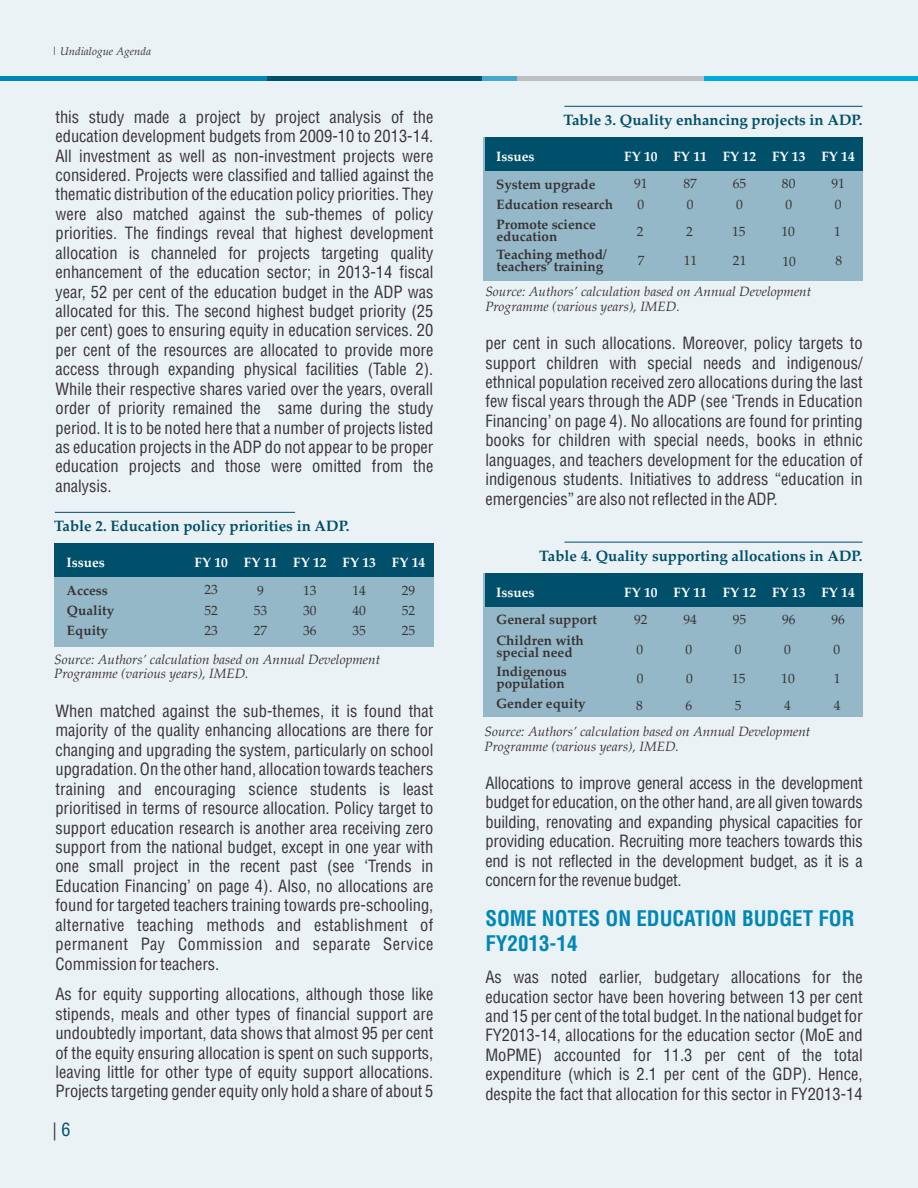
<style>
.page{position:relative;width:918px;height:1188px;background:#ebf2f5}
.page>*{position:absolute;margin:0;border:0;box-sizing:border-box;transform-origin:0 0}
.t1{font:700 condensed 21px/24.8px "Helvetica";color:#0087b8}
.t2{font:condensed 18px "Helvetica";color:#383336}
.t3{font:condensed 16.5px/19.5px "Helvetica";color:#383336;text-align:justify}
.t4{font:700 15px "Palatino Linotype";color:#004f6b}
.t5{font:italic 13.5px/14.5px "Palatino Linotype";color:#383336}
.t6{font:700 13.5px/12px "Palatino Linotype";color:#383336}
.t7{font:13.5px/20.2px "Palatino Linotype";color:#383336}
.t8{font:700 13.5px "Palatino Linotype";color:#fff}
.t9{font:italic 11.25px "Palatino Linotype";color:#383336}
.s1{color:#004f6b}
</style>
<div class="page">
<div style="left:484px;top:574px;width:379px;height:143px;background:#94b8c7"></div>
<div style="left:485px;top:573px;width:378px;height:34px;background:#004f6b"></div>
<hr style="left:564px;top:542px;width:298px;height:1px;background:#004f6b">
<div style="left:484px;top:138px;width:379px;height:143px;background:#94b8c7"></div>
<div style="left:703px;top:76px;width:215px;height:5px;background:#00abde"></div>
<hr style="left:489px;top:77px;width:215px;height:4px;background:#bdbfc2">
<hr style="left:481px;top:77px;width:36px;height:4px;background:#45a8cc">
<hr style="left:267px;top:77px;width:214px;height:4px;background:#004f6b">
<hr style="left:0;top:77px;width:267px;height:4px;background:#0087b8">
<div style="left:54px;top:543px;width:379px;height:104px;background:#94b8c7"></div>
<div style="left:54px;top:543px;width:379px;height:34px;background:#004f6b"></div>
<hr style="left:55px;top:512px;width:240px;height:1px;background:#004f6b">
<div style="left:485px;top:137px;width:378px;height:34px;background:#004f6b"></div>
<hr style="left:564px;top:106px;width:298px;height:1px;background:#004f6b">
<p class="t9" style="left:52px;top:46px;width:101px">| Undialogue Agenda</p>
<p class="t3" style="left:55px;top:109px;width:380px">this study made a project by project analysis of the education development budgets from 2009-10 to 2013-14.<br>All investment as well as non-investment projects were considered. Projects were classified and tallied against the thematic distribution of the education policy priorities. They were also matched against the sub-themes of policy priorities. The findings reveal that highest development allocation is channeled for projects targeting quality enhancement of the education sector; in 2013-14 fiscal year, 52 per cent of the education budget in the ADP was allocated for this. The second highest budget priority (25 per cent) goes to ensuring equity in education services. 20 per cent of the resources are allocated to provide more access through expanding physical facilities (Table 2).<br>While their respective shares varied over the years, overall order of priority remained the same during the study period. It is to be noted here that a number of projects listed as education projects in the ADP do not appear to be proper education projects and those were omitted from the analysis.</p>
<p class="t4" style="left:54px;top:520px;width:297px">Table 2. Education policy priorities in ADP.</p>
<p class="t8" style="left:67px;top:557px;width:40px">Issues</p>
<p class="t8" style="left:244px;top:557px;width:35px">FY 11</p>
<p class="t8" style="left:195px;top:557px;width:35px">FY 10</p>
<p class="t7" style="left:205px;top:602px;width:15px">52<br>23</p>
<p class="t7" style="left:205px;top:581px;width:15px">23</p>
<p class="t6" style="left:67px;top:586px;width:43px">Access</p>
<p class="t7" style="left:257px;top:581px;width:8px">9</p>
<p class="t6" style="left:67px;top:606px;width:49px">Quality</p>
<p class="t7" style="left:254px;top:602px;width:15px">53</p>
<p class="t6" style="left:67px;top:626px;width:43px">Equity</p>
<p class="t7" style="left:254px;top:622px;width:15px">27</p>
<p class="t8" style="left:293px;top:557px;width:134px">FY 12 FY 13 FY 14</p>
<p class="t7" style="left:303px;top:581px;width:15px">13</p>
<p class="t7" style="left:352px;top:581px;width:15px">14</p>
<p class="t7" style="left:402px;top:581px;width:15px">29</p>
<p class="t7" style="left:303px;top:602px;width:15px">30</p>
<p class="t7" style="left:352px;top:602px;width:15px">40</p>
<p class="t7" style="left:402px;top:602px;width:15px">52</p>
<p class="t7" style="left:303px;top:622px;width:15px">36</p>
<p class="t7" style="left:352px;top:622px;width:15px">35</p>
<p class="t7" style="left:402px;top:622px;width:15px">25</p>
<p class="t5" style="left:54px;top:653px;width:327px">Source: Authors’ calculation based on Annual Development<br>Programme (various years), IMED.</p>
<p class="t3" style="left:55px;top:703px;width:380px">When matched against the sub-themes, it is found that majority of the quality enhancing allocations are there for changing and upgrading the system, particularly on school upgradation. On the other hand, allocation towards teachers training and encouraging science students is least prioritised in terms of resource allocation. Policy target to support education research is another area receiving zero support from the national budget, except in one year with one small project in the recent past (see ‘Trends in Education Financing’ on page 4). Also, no allocations are found for targeted teachers training towards pre-schooling, alternative teaching methods and establishment of permanent Pay Commission and separate Service Commission for teachers.</p>
<p class="t3" style="left:55px;top:986px;width:380px">As for equity supporting allocations, although those like stipends, meals and other types of financial support are undoubtedly important, data shows that almost 95 per cent of the equity ensuring allocation is spent on such supports, leaving little for other type of equity support allocations.<br>Projects targeting gender equity only hold a share of about 5</p>
<p class="t2" style="left:53px;top:1122px;width:19px">| <span class="s1">6</span></p>
<p class="t4" style="left:563px;top:114px;width:301px">Table 3. Quality enhancing projects in ADP.</p>
<p class="t8" style="left:496px;top:151px;width:40px">Issues</p>
<p class="t8" style="left:673px;top:151px;width:35px">FY 11</p>
<p class="t8" style="left:624px;top:151px;width:35px">FY 10</p>
<p class="t7" style="left:637px;top:196px;width:8px">0</p>
<p class="t6" style="left:496px;top:180px;width:101px">System upgrade</p>
<p class="t7" style="left:683px;top:175px;width:15px">87</p>
<p class="t7" style="left:634px;top:175px;width:15px">91</p>
<p class="t6" style="left:497px;top:200px;width:118px">Education research</p>
<p class="t7" style="left:687px;top:196px;width:8px">0</p>
<p class="t6" style="left:497px;top:220px;width:101px">Promote science education</p>
<p class="t7" style="left:637px;top:223px;width:8px">2</p>
<p class="t7" style="left:686px;top:223px;width:8px">2</p>
<p class="t6" style="left:497px;top:250px;width:112px">Teaching method/ teachers’ training</p>
<p class="t7" style="left:684px;top:252px;width:15px">11</p>
<p class="t7" style="left:638px;top:252px;width:8px">7</p>
<p class="t8" style="left:723px;top:151px;width:134px">FY 12 FY 13 FY 14</p>
<p class="t7" style="left:733px;top:175px;width:15px">65</p>
<p class="t7" style="left:782px;top:175px;width:15px">80</p>
<p class="t7" style="left:831px;top:175px;width:15px">91</p>
<p class="t7" style="left:736px;top:196px;width:8px">0</p>
<p class="t7" style="left:785px;top:196px;width:8px">0</p>
<p class="t7" style="left:835px;top:196px;width:8px">0</p>
<p class="t7" style="left:732px;top:223px;width:15px">15</p>
<p class="t7" style="left:781px;top:223px;width:15px">10</p>
<p class="t7" style="left:834px;top:223px;width:8px">1</p>
<p class="t7" style="left:733px;top:252px;width:15px">21</p>
<p class="t7" style="left:783px;top:252px;width:15px">10</p>
<p class="t7" style="left:835px;top:252px;width:8px">8</p>
<p class="t5" style="left:485px;top:286px;width:327px">Source: Authors’ calculation based on Annual Development<br>Programme (various years), IMED.</p>
<p class="t3" style="left:485px;top:335px;width:379px">per cent in such allocations. Moreover, policy targets to support children with special needs and indigenous/ ethnical population received zero allocations during the last few fiscal years through the ADP (see ‘Trends in Education Financing’ on page 4). No allocations are found for printing books for children with special needs, books in ethnic languages, and teachers development for the education of indigenous students. Initiatives to address “education in emergencies” are also not reflected in the ADP.</p>
<p class="t4" style="left:539px;top:550px;width:325px">Table 4. Quality supporting allocations in ADP.</p>
<p class="t8" style="left:496px;top:587px;width:40px">Issues</p>
<p class="t8" style="left:673px;top:587px;width:35px">FY 11</p>
<p class="t8" style="left:624px;top:587px;width:35px">FY 10</p>
<p class="t6" style="left:496px;top:615px;width:102px">General support</p>
<p class="t7" style="left:683px;top:611px;width:15px">94</p>
<p class="t7" style="left:634px;top:611px;width:15px">92</p>
<p class="t6" style="left:497px;top:636px;width:89px">Children with special need</p>
<p class="t7" style="left:686px;top:640px;width:8px">0</p>
<p class="t7" style="left:636px;top:640px;width:8px">0</p>
<p class="t6" style="left:496px;top:667px;width:72px">Indigenous population</p>
<p class="t7" style="left:637px;top:670px;width:8px">0</p>
<p class="t7" style="left:686px;top:670px;width:8px">0</p>
<p class="t6" style="left:496px;top:699px;width:91px">Gender equity</p>
<p class="t7" style="left:685px;top:697px;width:8px">6</p>
<p class="t7" style="left:636px;top:697px;width:8px">8</p>
<p class="t8" style="left:723px;top:587px;width:134px">FY 12 FY 13 FY 14</p>
<p class="t7" style="left:733px;top:611px;width:15px">95</p>
<p class="t7" style="left:782px;top:611px;width:15px">96</p>
<p class="t7" style="left:831px;top:611px;width:15px">96</p>
<p class="t7" style="left:735px;top:640px;width:8px">0</p>
<p class="t7" style="left:784px;top:640px;width:8px">0</p>
<p class="t7" style="left:834px;top:640px;width:8px">0</p>
<p class="t7" style="left:732px;top:670px;width:15px">15</p>
<p class="t7" style="left:781px;top:670px;width:15px">10</p>
<p class="t7" style="left:834px;top:670px;width:8px">1</p>
<p class="t7" style="left:735px;top:697px;width:8px">5</p>
<p class="t7" style="left:784px;top:697px;width:8px">4</p>
<p class="t7" style="left:834px;top:697px;width:8px">4</p>
<p class="t5" style="left:485px;top:726px;width:327px">Source: Authors’ calculation based on Annual Development<br>Programme (various years), IMED.</p>
<p class="t3" style="left:485px;top:775px;width:379px">Allocations to improve general access in the development budget for education, on the other hand, are all given towards building, renovating and expanding physical capacities for providing education. Recruiting more teachers towards this end is not reflected in the development budget, as it is a concern for the revenue budget.</p>
<p class="t1" style="left:485px;top:908px;width:371px">SOME NOTES ON EDUCATION BUDGET FOR<br>FY2013-14</p>
<p class="t3" style="left:485px;top:969px;width:379px">As was noted earlier, budgetary allocations for the education sector have been hovering between 13 per cent and 15 per cent of the total budget. In the national budget for FY2013-14, allocations for the education sector (MoE and MoPME) accounted for 11.3 per cent of the total expenditure (which is 2.1 per cent of the GDP). Hence, despite the fact that allocation for this sector in FY2013-14</p>
</div>
